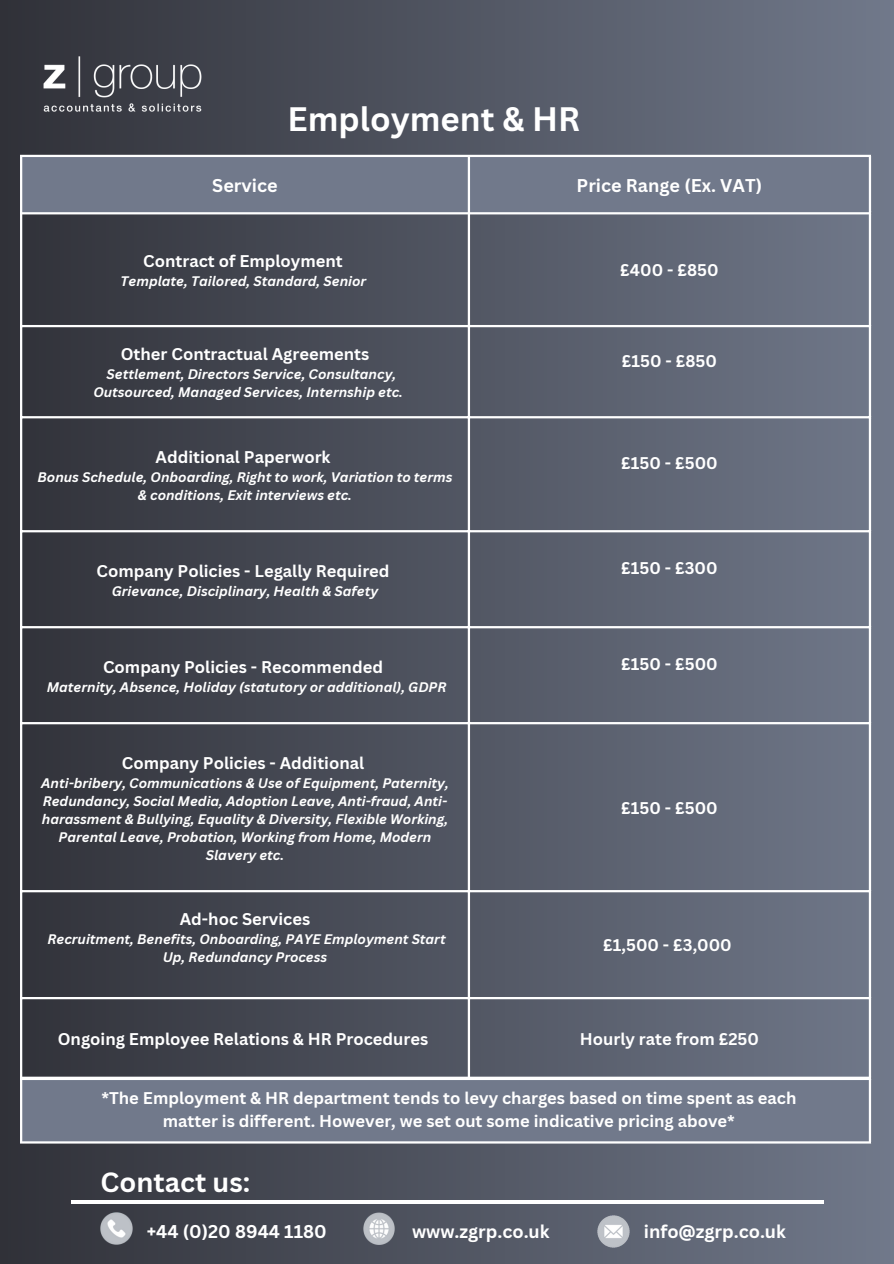
<style>
.page{position:relative;width:894px;height:1264px;background:#fff}
.page>*{position:absolute;margin:0;border:0;box-sizing:border-box;transform-origin:0 0}
.t1{font:700 33px "Canva Sans";color:#fff}
.t2{font:700 27px "Canva Sans";color:#fff}
.t3{font:700 18px "Canva Sans";color:#fff}
.t4{font:700 16.5px/22.5px "Canva Sans";color:#fff;text-align:center}
.t5{font:italic 700 13.5px/18px "Canva Sans";color:#fff;text-align:center}
</style>
<div class="page">
<div style="left:0;top:0;width:893px;height:1263px;background:linear-gradient(to right,#313239,#727a8b)"></div>
<img style="left:37px;top:46px;width:171px;height:76px">
<div style="left:21px;top:1077px;width:849px;height:65px;background:#71798b"></div>
<hr style="left:20px;top:1078px;width:2px;height:63px;background:#fff">
<hr style="left:868px;top:1078px;width:2px;height:63px;background:#fff">
<hr style="left:20px;top:1076px;width:850px;height:2px;background:#fff">
<hr style="left:20px;top:1141px;width:850px;height:2px;background:#fff">
<hr style="left:20px;top:213px;width:2px;height:864px;background:#fff">
<hr style="left:467px;top:213px;width:3px;height:864px;background:#fff">
<hr style="left:868px;top:213px;width:2px;height:864px;background:#fff">
<hr style="left:20px;top:325px;width:850px;height:2px;background:#fff">
<hr style="left:20px;top:416px;width:850px;height:2px;background:#fff">
<hr style="left:20px;top:530px;width:850px;height:2px;background:#fff">
<hr style="left:20px;top:626px;width:850px;height:2px;background:#fff">
<hr style="left:20px;top:722px;width:850px;height:2px;background:#fff">
<hr style="left:20px;top:890px;width:850px;height:2px;background:#fff">
<hr style="left:20px;top:996px;width:850px;height:3px;background:#fff">
<hr style="left:20px;top:1077px;width:850px;height:3px;background:#fff">
<svg style="left:71px;top:1199px;width:752px;height:4px"></svg>
<div style="left:22px;top:157px;width:846px;height:55px;background:#71798b"></div>
<hr style="left:20px;top:157px;width:2px;height:55px;background:#fff">
<hr style="left:467px;top:157px;width:3px;height:55px;background:#fff">
<hr style="left:868px;top:157px;width:2px;height:55px;background:#fff">
<hr style="left:20px;top:155px;width:850px;height:2px;background:#fff">
<hr style="left:20px;top:212px;width:850px;height:2px;background:#fff">
<img style="left:100px;top:1212px;width:32px;height:32px">
<img style="left:582px;top:1200px;width:62px;height:62px">
<img style="left:363px;top:1212px;width:31px;height:32px">
<p class="t1" style="left:287px;top:96px;width:294px">Employment &amp; HR</p>
<p class="t3" style="left:212px;top:173px;width:67px">Service</p>
<p class="t3" style="left:576px;top:173px;width:187px">Price Range (Ex. VAT)</p>
<h1 class="t4" style="left:143px;top:249px;width:201px">Contract of Employment</h1>
<p class="t5" style="left:120px;top:271px;width:247px">Template, Tailored, Standard, Senior</p>
<p class="t4" style="left:121px;top:342px;width:250px">Other Contractual Agreements</p>
<p class="t5" style="left:106px;top:364px;width:291px">Settlement, Directors Service, Consultancy,</p>
<p class="t5" style="left:93px;top:382px;width:311px">Outsourced, Managed Services, Internship etc.</p>
<p class="t4" style="left:155px;top:445px;width:176px">Additional Paperwork</p>
<p class="t5" style="left:37px;top:467px;width:416px">Bonus Schedule, Onboarding, Right to work, Variation to terms &amp; conditions, Exit interviews etc.</p>
<p class="t4" style="left:96px;top:559px;width:294px">Company Policies - Legally Required</p>
<p class="t5" style="left:112px;top:581px;width:268px">Grievance, Disciplinary, Health &amp; Safety</p>
<p class="t4" style="left:103px;top:655px;width:281px">Company Policies - Recommended</p>
<p class="t5" style="left:47px;top:677px;width:401px">Maternity, Absence, Holiday (statutory or additional), GDPR</p>
<p class="t4" style="left:122px;top:751px;width:244px">Company Policies - Additional</p>
<p class="t5" style="left:41px;top:773px;width:409px">Anti-bribery, Communications &amp; Use of Equipment, Paternity, Redundancy, Social Media, Adoption Leave, Anti-fraud, Anti&shy;harassment &amp; Bullying, Equality &amp; Diversity, Flexible Working, Parental Leave, Probation, Working from Home, Modern Slavery etc.</p>
<p class="t4" style="left:620px;top:258px;width:100px">£400 - £850</p>
<p class="t4" style="left:621px;top:349px;width:97px">£150 - £850</p>
<p class="t4" style="left:621px;top:451px;width:98px">£150 - £500</p>
<p class="t4" style="left:621px;top:556px;width:98px">£150 - £300</p>
<p class="t4" style="left:621px;top:652px;width:98px">£150 - £500</p>
<p class="t4" style="left:621px;top:796px;width:98px">£150 - £500</p>
<p class="t4" style="left:180px;top:906px;width:132px">Ad-hoc Services</p>
<p class="t5" style="left:48px;top:929px;width:399px">Recruitment, Benefits, Onboarding, PAYE Employment Start<br>Up, Redundancy Process</p>
<p class="t4" style="left:603px;top:933px;width:130px">£1,500 - £3,000</p>
<p class="t4" style="left:58px;top:1027px;width:372px">Ongoing Employee Relations &amp; HR Procedures</p>
<p class="t4" style="left:579px;top:1027px;width:181px">Hourly rate from £250</p>
<p class="t4" style="left:101px;top:1086px;width:696px">*The Employment &amp; HR department tends to levy charges based on time spent as each matter is different. However, we set out some indicative pricing above*</p>
<p class="t2" style="left:100px;top:1162px;width:151px">Contact us:</p>
<p class="t3" style="left:147px;top:1218px;width:181px">+44 (0)20 8944 1180</p>
<p class="t3" style="left:412px;top:1218px;width:139px">www.zgrp.co.uk</p>
<p class="t3" style="left:643px;top:1218px;width:144px">info@zgrp.co.uk</p>
</div>
